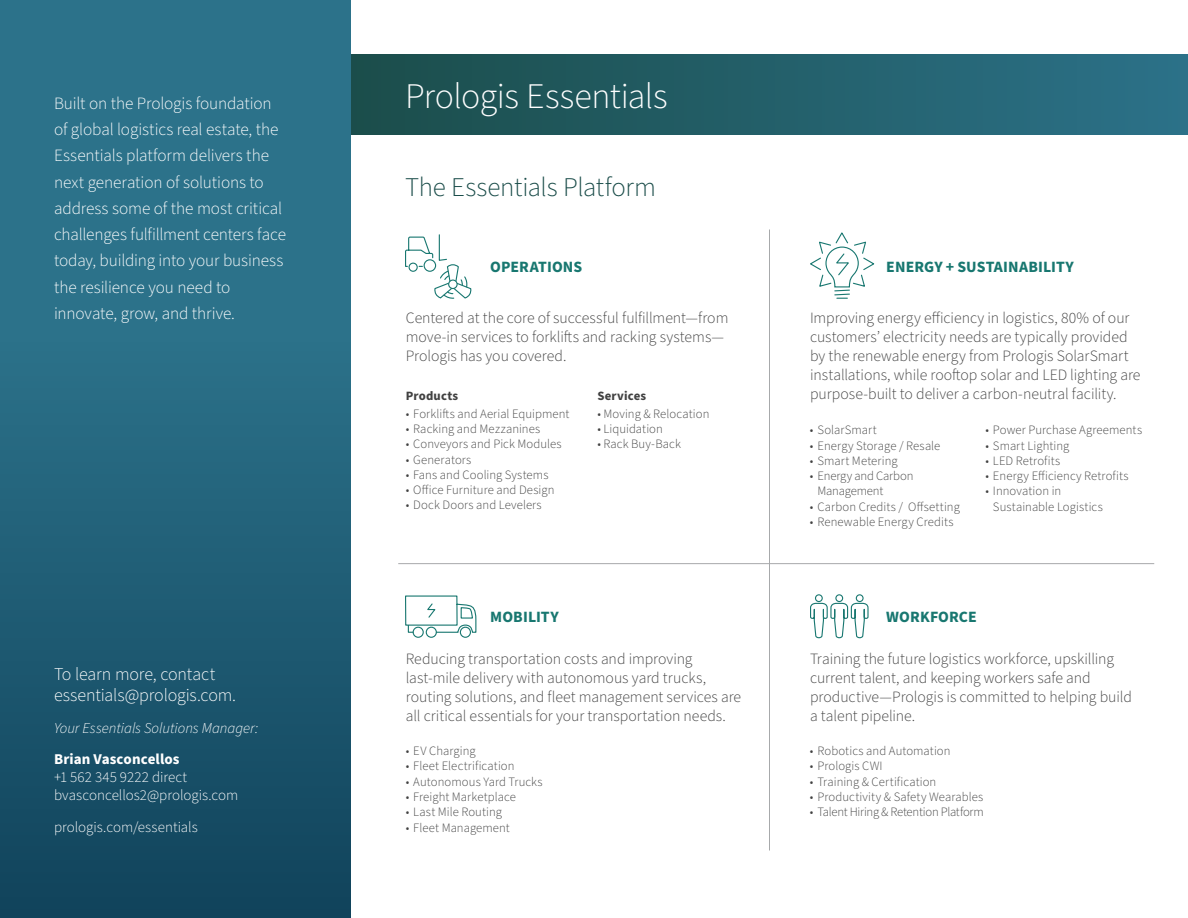
<style>
.page{position:relative;width:1188px;height:918px;background:#fff}
.page>*{position:absolute;margin:0;border:0;box-sizing:border-box;transform-origin:0 0}
.t1{font:300 36px "Source Sans Pro";letter-spacing:-.015em;color:#fff}
.t2{font:300 27px "Source Sans Pro";letter-spacing:-.01em;color:#1b4d4a}
.t3{font:300 18px/21.6px "Source Sans Pro";letter-spacing:-.01em;color:#fff}
.t4{font:300 17.25px/26.2px "Source Sans Pro";letter-spacing:-.01em;color:#fff}
.t5{font:300 15.75px/18.9px "Source Sans Pro";letter-spacing:-.005em;color:#414141}
.t6{font:700 15.75px "Source Sans Pro";letter-spacing:.01em;color:#187770}
.t7{font:300 15px/18px "Source Sans Pro";color:#fff}
.t8{font:italic 300 15px "Source Sans Pro";color:#fff}
.t9{font:700 15px "Source Sans Pro";letter-spacing:.005em;color:#fff}
.t10{font:300 12.75px/15.3px "Source Sans Pro";letter-spacing:.005em;color:#414141}
.t11{font:300 12.75px "Source Sans Pro";letter-spacing:-.02em;color:#414141}
.t12{font:700 12.75px "Source Sans Pro";letter-spacing:.015em;color:#414141}
</style>
<div class="page">
<div style="left:343px;top:54px;width:845px;height:81px;background:linear-gradient(to right,#1b4d4a,#2c7189)"></div>
<div style="left:0;top:0;width:351px;height:918px;background:#2c728a"></div>
<div style="left:0;top:341px;width:351px;height:577px;background:linear-gradient(to bottom,#2b7189,#11435b)"></div>
<svg style="left:810px;top:594px;width:59px;height:45px"></svg>
<svg style="left:405px;top:595px;width:72px;height:43px"></svg>
<svg style="left:405px;top:234px;width:67px;height:65px"></svg>
<div style="left:448px;top:280px;width:10px;height:9px;border:1px solid #187770;border-radius:50%"></div>
<svg style="left:810px;top:232px;width:65px;height:67px"></svg>
<hr style="left:769px;top:230px;width:1px;height:620px;background:#a7a9ab">
<hr style="left:398px;top:563px;width:756px;height:1px;background:#a7a9ab">
<p class="t4" style="left:54px;top:91px;width:234px">Built on the Prologis foundation of global logistics real estate, the<br>Essentials platform delivers the next generation of solutions to address some of the most critical challenges fulfillment centers face today, building into your business the resilience you need to innovate, grow, and thrive.</p>
<p class="t3" style="left:54px;top:663px;width:184px">To learn more, contact essentials@prologis.com.</p>
<p class="t8" style="left:54px;top:718px;width:206px">Your Essentials Solutions Manager:</p>
<p class="t9" style="left:54px;top:749px;width:127px">Brian Vasconcellos</p>
<p class="t7" style="left:54px;top:769px;width:186px">+1 562 345 9222 direct bvasconcellos2@prologis.com</p>
<p class="t7" style="left:54px;top:818px;width:145px">prologis.com/essentials</p>
<h1 class="t1" style="left:405px;top:72px;width:264px">Prologis Essentials</h1>
<h2 class="t2" style="left:405px;top:169px;width:253px">The Essentials Platform</h2>
<p class="t6" style="left:490px;top:256px;width:94px">OPERATIONS</p>
<p class="t5" style="left:406px;top:309px;width:324px">Centered at the core of successful fulfillment—from move-in services to forklifts and racking systems—<br>Prologis has you covered.</p>
<p class="t12" style="left:406px;top:387px;width:54px">Products</p>
<p class="t10" style="left:406px;top:406px;width:165px">• Forklifts and Aerial Equipment</p>
<p class="t10" style="left:406px;top:422px;width:136px">• Racking and Mezzanines</p>
<p class="t10" style="left:406px;top:437px;width:157px">• Conveyors and Pick Modules</p>
<p class="t10" style="left:406px;top:452px;width:67px">• Generators</p>
<p class="t10" style="left:406px;top:467px;width:144px">• Fans and Cooling Systems</p>
<p class="t10" style="left:406px;top:483px;width:150px">• Office Furniture and Design</p>
<p class="t10" style="left:406px;top:498px;width:137px">• Dock Doors and Levelers</p>
<p class="t12" style="left:597px;top:387px;width:50px">Services</p>
<p class="t10" style="left:597px;top:406px;width:114px">• Moving &amp; Relocation</p>
<p class="t10" style="left:597px;top:422px;width:67px">• Liquidation</p>
<p class="t10" style="left:597px;top:437px;width:85px">• Rack Buy-Back</p>
<p class="t6" style="left:490px;top:606px;width:70px">MOBILITY</p>
<p class="t6" style="left:886px;top:256px;width:189px">ENERGY + SUSTAINABILITY</p>
<p class="t5" style="left:810px;top:309px;width:332px">Improving energy efficiency in logistics, 80% of our customers’ electricity needs are typically provided by the renewable energy from Prologis SolarSmart installations, while rooftop solar and LED lighting are purpose-built to deliver a carbon-neutral facility.</p>
<p class="t10" style="left:810px;top:423px;width:68px">• SolarSmart</p>
<p class="t10" style="left:810px;top:438px;width:132px">• Energy Storage / Resale</p>
<p class="t10" style="left:810px;top:453px;width:89px">• Smart Metering</p>
<p class="t10" style="left:817px;top:469px;width:98px;text-indent:-7px">• Energy and Carbon<br>Management</p>
<p class="t10" style="left:810px;top:499px;width:151px">• Carbon Credits / Offsetting</p>
<p class="t10" style="left:810px;top:515px;width:145px">• Renewable Energy Credits</p>
<p class="t10" style="left:985px;top:423px;width:158px">• Power Purchase Agreements</p>
<p class="t10" style="left:985px;top:438px;width:85px">• Smart Lighting</p>
<p class="t10" style="left:985px;top:453px;width:76px">• LED Retrofits</p>
<p class="t10" style="left:985px;top:469px;width:145px">• Energy Efficiency Retrofits</p>
<p class="t10" style="left:993px;top:484px;width:111px;text-indent:-7px">• Innovation in<br>Sustainable Logistics</p>
<p class="t6" style="left:886px;top:606px;width:92px">WORKFORCE</p>
<p class="t5" style="left:406px;top:650px;width:337px">Reducing transportation costs and improving last-mile delivery with autonomous yard trucks, routing solutions, and fleet management services are all critical essentials for your transportation needs.</p>
<p class="t5" style="left:810px;top:650px;width:323px">Training the future logistics workforce, upskilling current talent, and keeping workers safe and productive—Prologis is committed to helping build a talent pipeline.</p>
<p class="t10" style="left:406px;top:744px;width:71px">• EV Charging</p>
<p class="t10" style="left:406px;top:759px;width:110px">• Fleet Electrification</p>
<p class="t10" style="left:406px;top:774px;width:138px">• Autonomous Yard Trucks</p>
<p class="t10" style="left:406px;top:790px;width:112px">• Freight Marketplace</p>
<p class="t10" style="left:406px;top:805px;width:98px">• Last Mile Routing</p>
<p class="t10" style="left:406px;top:820px;width:106px">• Fleet Management</p>
<p class="t10" style="left:810px;top:744px;width:142px">• Robotics and Automation</p>
<p class="t10" style="left:810px;top:759px;width:74px">• Prologis CWI</p>
<p class="t10" style="left:810px;top:774px;width:128px">• Training &amp; Certification</p>
<p class="t10" style="left:810px;top:790px;width:175px">• Productivity &amp; Safety Wearables</p>
<p class="t11" style="left:810px;top:804px;width:175px">• Talent Hiring &amp; Retention Platform</p>
</div>
